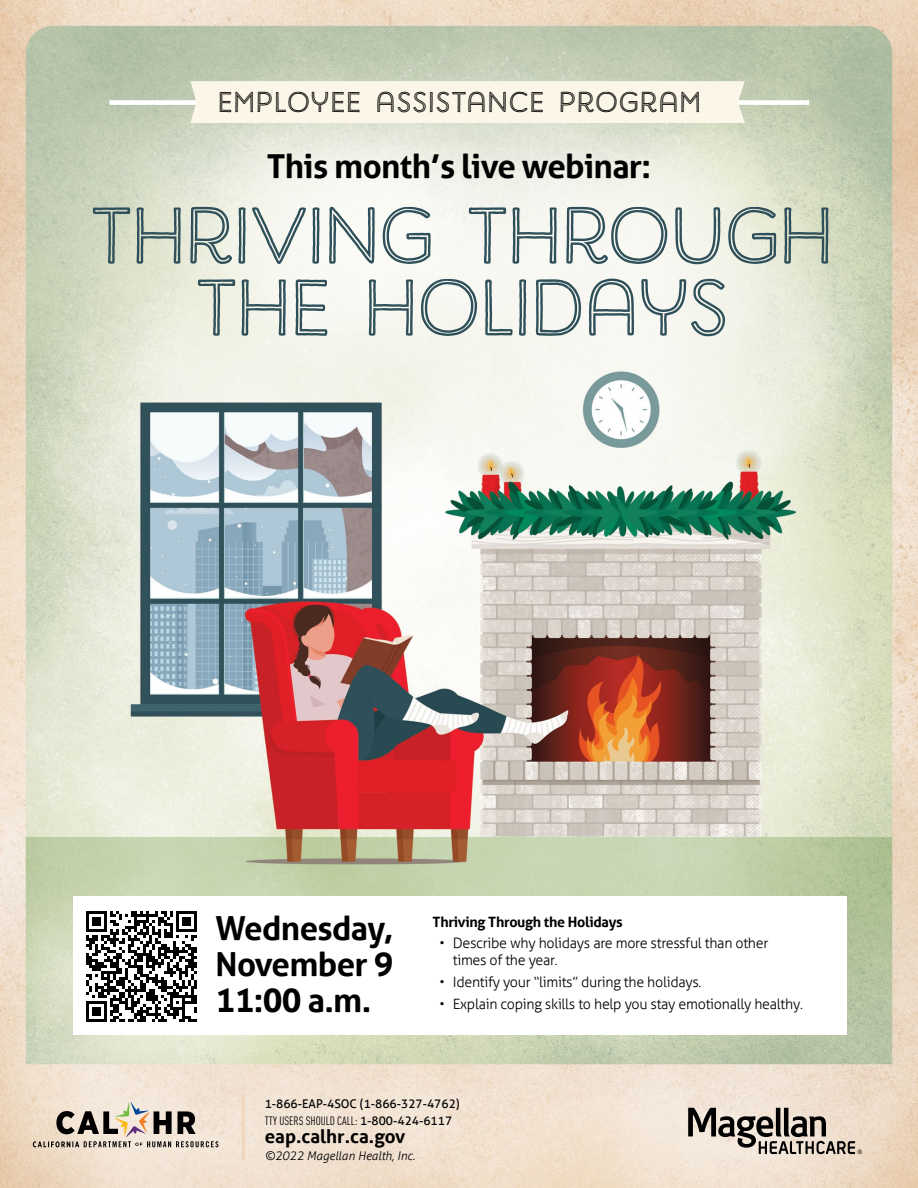
<style>
.page{position:relative;width:918px;height:1188px;background:#fff}
.page>*{position:absolute;margin:0;border:0;box-sizing:border-box;transform-origin:0 0}
.H1_Topic_Article_Tit{font:79.5px/72px "Harman Retro Inline";color:#2f505a;text-align:center}
.Paragraph{font:700 33px/36px "Aller";letter-spacing:-.02em;color:#000;text-align:justify}
.t1{font:28.5px "Harman Retro Inline";letter-spacing:.05em;color:#000}
.Footer_-_URL{font:700 18.75px "Aller";color:#000}
.t2{font:300 14.25px/16.5px "Aller";letter-spacing:-.02em;color:#000}
.Paragraph-2{font:700 14.25px "Aller";letter-spacing:-.02em;color:#000}
.Footer_-_TTY{font:condensed 12px "DIN Pro";color:#000}
.Footer_-_Phone_Numbe{font:12px "Aller";color:#000}
.Footer_-_Copyright{font:italic 300 12px "Aller";color:#000}
.s1{font-family:"Aller";font-stretch:normal}
</style>
<div class="page">
<img style="left:0;top:0;width:918px;height:1188px">
<div style="left:110px;top:100px;width:699px;height:5px;background:#fff"></div>
<div style="left:190px;top:81px;width:555px;height:42px;background:#fbf6e7"></div>
<div style="left:73px;top:896px;width:773px;height:139px;background:#fff"></div>
<svg style="left:86px;top:911px;width:111px;height:111px"></svg>
<svg style="left:33px;top:1102px;width:186px;height:45px;background:#bfb3a6"></svg>
<svg style="left:240px;top:1091px;width:7px;height:72px"></svg>
<svg style="left:688px;top:1108px;width:174px;height:46px;background:#a79d93"></svg>
<p class="t1" style="left:218px;top:86px;width:484px">EMPLOYEE ASSISTANCE PROGRAM</p>
<p class="Paragraph" style="left:267px;top:148px;width:386px">This month’s live webinar:</p>
<h1 class="H1_Topic_Article_Tit" style="left:91px;top:201px;width:743px">THRIVING THROUGH<br>THE HOLIDAYS</h1>
<p class="Paragraph" style="left:216px;top:911px;width:180px">Wednesday, November 9<br>11:00 a.m.</p>
<p class="Paragraph-2" style="left:433px;top:913px;width:192px">Thriving Through the Holidays</p>
<p class="t2" style="left:453px;top:935px;width:317px;text-indent:-14px">• Describe why holidays are more stressful than other times of the year.</p>
<p class="t2" style="left:439px;top:974px;width:264px">• Identify your “limits” during the holidays.</p>
<p class="t2" style="left:439px;top:996px;width:365px">• Explain coping skills to help you stay emotionally healthy.</p>
<p class="Footer_-_Phone_Numbe" style="left:265px;top:1096px;width:197px">1-866-EAP-4SOC (1-866-327-4762)</p>
<p class="Footer_-_TTY" style="left:265px;top:1112px;width:189px">TTY USERS SHOULD CALL: <span class="s1">1-800-424-6117</span></p>
<p class="Footer_-_URL" style="left:265px;top:1125px;width:142px">eap.calhr.ca.gov</p>
<p class="Footer_-_Copyright" style="left:265px;top:1149px;width:152px">©2022 Magellan Health, Inc.</p>
</div>
